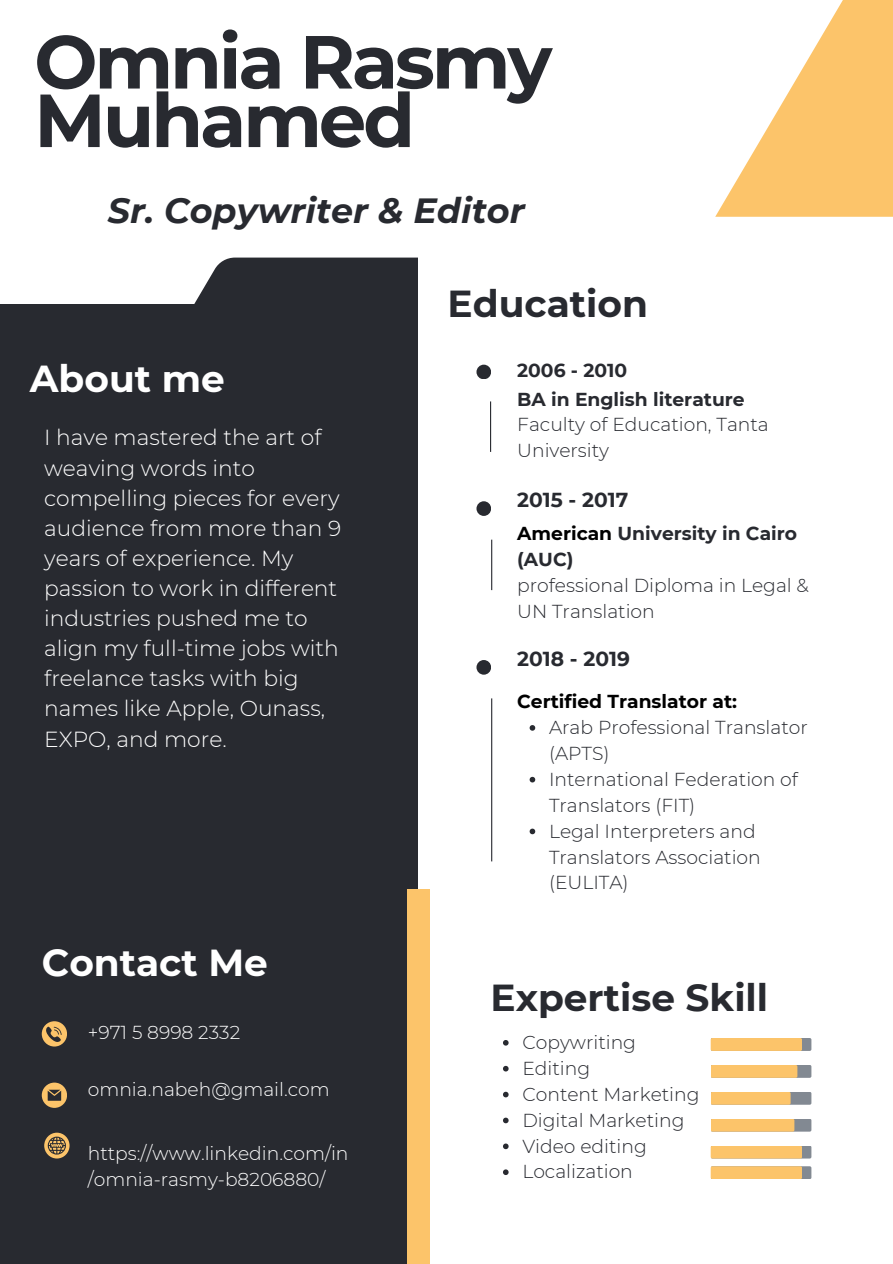
<style>
.page{position:relative;width:893px;height:1264px;background:#fff}
.page>*{position:absolute;margin:0;border:0;box-sizing:border-box;transform-origin:0 0}
.t1{font:700 75px/58.5px "Montserrat";letter-spacing:-.04em;color:#282a30}
.t2{font:700 37.5px "Montserrat";color:#282a30}
.t3{font:700 37.5px "Montserrat";color:#fff}
.t4{font:italic 700 34.95px "Montserrat";color:#282a30}
.t5{font:300 21.75px/30.2px "Montserrat";color:#fff}
.t6{font:700 20.25px "Montserrat";color:#282a30}
.t7{font:300 18.75px/25.8px "Montserrat";color:#282a30}
.t8{font:300 18.75px/25.8px "Montserrat";color:#fff}
.t9{font:700 18.75px/25.8px "Montserrat";color:#282a30}
.t10{font:700 18.75px "Montserrat";color:#000}
.s1{color:#000}
</style>
<div class="page">
<div style="left:0;top:305px;width:418px;height:958px;background:#282a30"></div>
<div style="left:407px;top:888px;width:22px;height:375px;background:#fcc46a"></div>
<svg style="left:42px;top:1021px;width:24px;height:24px"></svg>
<svg style="left:44px;top:1132px;width:26px;height:26px"></svg>
<svg style="left:42px;top:1082px;width:25px;height:25px"></svg>
<div style="left:476px;top:364px;width:15px;height:15px;background:#282a30;border-radius:50%"></div>
<div style="left:476px;top:501px;width:15px;height:15px;background:#282a30;border-radius:50%"></div>
<hr style="left:490px;top:401px;width:1px;height:51px;background:#282a30">
<hr style="left:491px;top:539px;width:1px;height:51px;background:#282a30">
<svg style="left:92px;top:257px;width:326px;height:48px;fill:#282a30"></svg>
<svg style="left:715px;top:0;width:177px;height:217px;fill:#fcc46a"></svg>
<div style="left:476px;top:660px;width:15px;height:14px;background:#282a30;border-radius:50%"></div>
<hr style="left:491px;top:698px;width:1px;height:163px;background:#282a30">
<svg style="left:529px;top:725px;width:6px;height:5px"></svg>
<svg style="left:529px;top:776px;width:6px;height:6px"></svg>
<svg style="left:529px;top:828px;width:6px;height:6px"></svg>
<svg style="left:503px;top:1040px;width:5px;height:5px"></svg>
<svg style="left:503px;top:1065px;width:5px;height:6px"></svg>
<svg style="left:503px;top:1091px;width:5px;height:6px"></svg>
<svg style="left:503px;top:1117px;width:5px;height:6px"></svg>
<svg style="left:503px;top:1143px;width:5px;height:6px"></svg>
<svg style="left:503px;top:1169px;width:5px;height:5px"></svg>
<div style="left:710px;top:1037px;width:101px;height:13px;background:#828992;border-radius:2px"></div>
<div style="left:710px;top:1037px;width:92px;height:13px;background:#fcc46a;border-radius:2px"></div>
<div style="left:710px;top:1064px;width:101px;height:13px;background:#828992;border-radius:2px"></div>
<div style="left:710px;top:1064px;width:87px;height:13px;background:#fcc46a;border-radius:2px"></div>
<div style="left:710px;top:1091px;width:101px;height:13px;background:#828992;border-radius:2px"></div>
<div style="left:710px;top:1091px;width:80px;height:13px;background:#fcc46a;border-radius:2px"></div>
<div style="left:710px;top:1118px;width:101px;height:13px;background:#828992;border-radius:2px"></div>
<div style="left:710px;top:1118px;width:84px;height:13px;background:#fcc46a;border-radius:2px"></div>
<div style="left:710px;top:1145px;width:101px;height:13px;background:#828992;border-radius:2px"></div>
<div style="left:710px;top:1145px;width:92px;height:13px;background:#fcc46a;border-radius:2px"></div>
<div style="left:710px;top:1166px;width:101px;height:13px;background:#828992;border-radius:2px"></div>
<div style="left:710px;top:1166px;width:92px;height:13px;background:#fcc46a;border-radius:2px"></div>
<h1 class="t1" style="left:34px;top:32px;width:519px">Omnia Rasmy<br>Muhamed</h1>
<h2 class="t4" style="left:108px;top:189px;width:418px">Sr. Copywriter &amp; Editor</h2>
<h4 class="t3" style="left:30px;top:355px;width:196px">About me</h4>
<p class="t5" style="left:44px;top:422px;width:298px">I have mastered the art of weaving words into compelling pieces for every audience from more than 9 years of experience. My passion to work in different industries pushed me to align my full-time jobs with freelance tasks with big names like Apple, Ounass,<br>EXPO, and more.</p>
<h2 class="t3" style="left:42px;top:939px;width:227px">Contact Me</h2>
<h5 class="t8" style="left:88px;top:1019px;width:154px">+971 5 8998 2332</h5>
<p class="t8" style="left:88px;top:1075px;width:243px">omnia.nabeh@gmail.com</p>
<p class="t8" style="left:88px;top:1140px;width:262px">https://www.linkedin.com/in /omnia-rasmy-b8206880/</p>
<h2 class="t2" style="left:447px;top:281px;width:202px">Education</h2>
<p class="t9" style="left:517px;top:357px;width:111px">2006 - 2010</p>
<p class="t9" style="left:517px;top:386px;width:229px">BA in English literature</p>
<p class="t7" style="left:517px;top:412px;width:253px">Faculty of Education, Tanta<br>University</p>
<p class="t6" style="left:517px;top:488px;width:112px">2015 - 2017</p>
<p class="t9" style="left:517px;top:520px;width:281px"><span class="s1">American</span> University in Cairo (AUC)</p>
<h2 class="t7" style="left:517px;top:572px;width:293px">professional Diploma in Legal &amp;<br>UN Translation</h2>
<h3 class="t6" style="left:517px;top:646px;width:114px">2018 - 2019</h3>
<p class="t10" style="left:517px;top:690px;width:221px">Certified Translator at:</p>
<p class="t7" style="left:549px;top:714px;width:260px">Arab Professional Translator (APTS)</p>
<h3 class="t7" style="left:549px;top:766px;width:250px">International Federation of<br>Translators (FIT)</h3>
<h5 class="t7" style="left:549px;top:818px;width:213px">Legal Interpreters and<br>Translators Association (EULITA)</h5>
<p class="t2" style="left:490px;top:974px;width:279px">Expertise Skill</p>
<p class="t7" style="left:522px;top:1029px;width:115px">Copywriting</p>
<p class="t7" style="left:522px;top:1055px;width:69px">Editing</p>
<p class="t7" style="left:522px;top:1081px;width:179px">Content Marketing</p>
<h2 class="t7" style="left:522px;top:1106px;width:163px">Digital Marketing</h2>
<p class="t7" style="left:522px;top:1132px;width:126px">Video editing</p>
<p class="t7" style="left:522px;top:1158px;width:112px">Localization</p>
</div>
